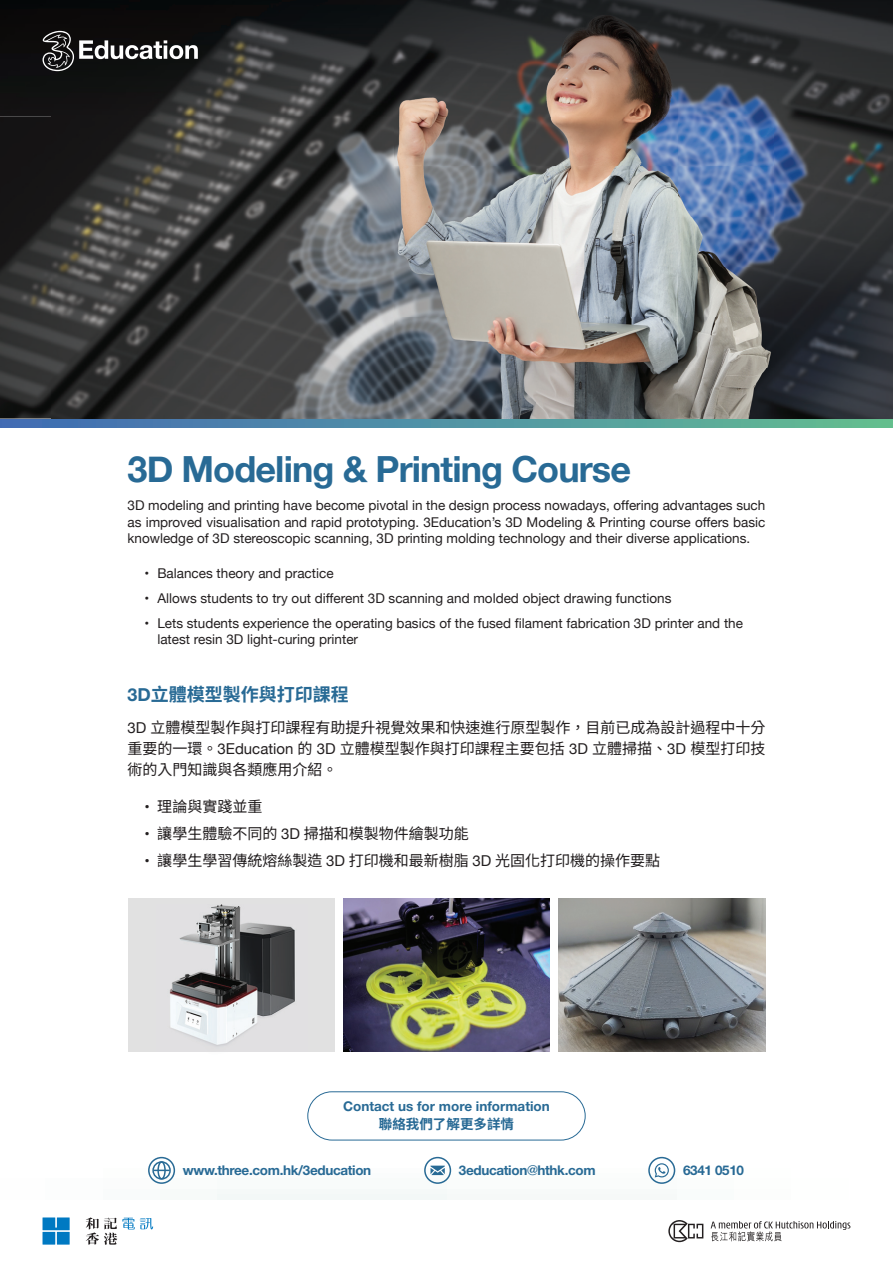
<style>
.page{position:relative;width:893px;height:1263px;background:#fff}
.page>*{position:absolute;margin:0;border:0;box-sizing:border-box;transform-origin:0 0}
.t1{font:700 36px "Helvetica Neue";letter-spacing:-.025em;color:#286a95}
.t2{font:700 18px "Noto Sans TC";color:#286a95}
.t3{font:15px/21px "Noto Sans TC";color:#231f20;text-align:justify}
.t4{font:13.5px/16.2px "Helvetica Neue";color:#231f20;text-align:justify}
.t5{font:700 13.5px "Helvetica Neue";letter-spacing:-.025em;color:#286a95}
.t6{font:700 13.5px "Helvetica Neue";color:#286a95}
.t7{font:700 13.5px "Noto Sans TC";color:#286a95}
.s1{font-family:"Helvetica Neue"}
</style>
<div class="page">
<img style="left:0;top:117px;width:52px;height:302px">
<img style="left:52px;top:117px;width:841px;height:302px">
<img style="left:0;top:0;width:893px;height:117px">
<img style="left:394px;top:11px;width:380px;height:106px">
<div style="left:128px;top:899px;width:206px;height:153px;background:#e1e1e1"></div>
<img style="left:343px;top:899px;width:207px;height:153px">
<img style="left:558px;top:899px;width:207px;height:153px">
<img style="left:169px;top:905px;width:126px;height:141px">
<svg style="left:148px;top:1122px;width:528px;height:78px"></svg>
<div style="left:424px;top:1157px;width:27px;height:27px;border:2px solid #286a95;border-radius:50%"></div>
<svg style="left:430px;top:1165px;width:15px;height:10px"></svg>
<div style="left:648px;top:1157px;width:27px;height:27px;border:2px solid #286a95;border-radius:50%"></div>
<svg style="left:655px;top:1163px;width:14px;height:14px"></svg>
<div style="left:157px;top:1161px;width:9px;height:18px;border:2px solid #286a95;border-radius:50%"></div>
<div style="left:152px;top:1161px;width:19px;height:19px;border:2px solid #286a95;border-radius:50%"></div>
<svg style="left:153px;top:1169px;width:17px;height:2px"></svg>
<div style="left:148px;top:1157px;width:27px;height:27px;border:2px solid #286a95;border-radius:50%"></div>
<svg style="left:0;top:419px;width:893px;height:9px;background:#5294a3"></svg>
<svg style="left:43px;top:1217px;width:27px;height:13px"></svg>
<div style="left:43px;top:1232px;width:12px;height:12px;background:#0079c2"></div>
<div style="left:57px;top:1232px;width:13px;height:12px;background:#0079c2"></div>
<svg style="left:86px;top:1217px;width:67px;height:28px"></svg>
<svg style="left:668px;top:1220px;width:35px;height:22px"></svg>
<svg style="left:711px;top:1221px;width:139px;height:20px"></svg>
<svg style="left:43px;top:31px;width:155px;height:40px;background:#404040"></svg>
<div style="left:307px;top:1091px;width:279px;height:49px;border:1px solid #286a95;border-radius:24px"></div>
<h1 class="t1" style="left:128px;top:440px;width:505px">3D Modeling &amp; Printing Course</h1>
<p class="t4" style="left:128px;top:498px;width:639px">3D modeling and printing have become pivotal in the design process nowadays, offering advantages such as improved visualisation and rapid prototyping. 3Education’s 3D Modeling &amp; Printing course offers basic knowledge of 3D stereoscopic scanning, 3D printing molding technology and their diverse applications.</p>
<p class="t4" style="left:145px;top:566px;width:191px">• Balances theory and practice</p>
<p class="t4" style="left:145px;top:591px;width:528px">• Allows students to try out different 3D scanning and molded object drawing functions</p>
<p class="t4" style="left:157px;top:616px;width:587px;text-indent:-13px">• Lets students experience the operating basics of the fused filament fabrication 3D printer and the latest resin 3D light-curing printer</p>
<h2 class="t2" style="left:128px;top:684px;width:223px"><span class="s1">3D</span>立體模型製作與打印課程</h2>
<p class="t3" style="left:128px;top:717px;width:639px"><span class="s1">3D</span> 立體模型製作與打印課程有助提升視覺效果和快速進行原型製作，目前已成為設計過程中十分重要的一環。<span class="s1">3Education</span> 的 <span class="s1">3D</span> 立體模型製作與打印課程主要包括 <span class="s1">3D</span> 立體掃描、<span class="s1">3D</span> 模型打印技術的入門知識與各類應用介紹。</p>
<p class="t3" style="left:145px;top:797px;width:119px"><span class="s1">•</span> 理論與實踐並重</p>
<p class="t3" style="left:145px;top:824px;width:326px"><span class="s1">•</span> 讓學生體驗不同的 <span class="s1">3D</span> 掃描和模製物件繪製功能</p>
<p class="t3" style="left:145px;top:851px;width:517px"><span class="s1">•</span> 讓學生學習傳統熔絲製造 <span class="s1">3D</span> 打印機和最新樹脂 <span class="s1">3D</span> 光固化打印機的操作要點</p>
<p class="t6" style="left:343px;top:1096px;width:208px">Contact us for more information</p>
<p class="t7" style="left:379px;top:1116px;width:136px">聯絡我們了解更多詳情</p>
<p class="t5" style="left:183px;top:1160px;width:190px">www.three.com.hk/3education</p>
<p class="t5" style="left:459px;top:1160px;width:138px">3education@hthk.com</p>
<p class="t5" style="left:683px;top:1160px;width:63px">6341 0510</p>
</div>
